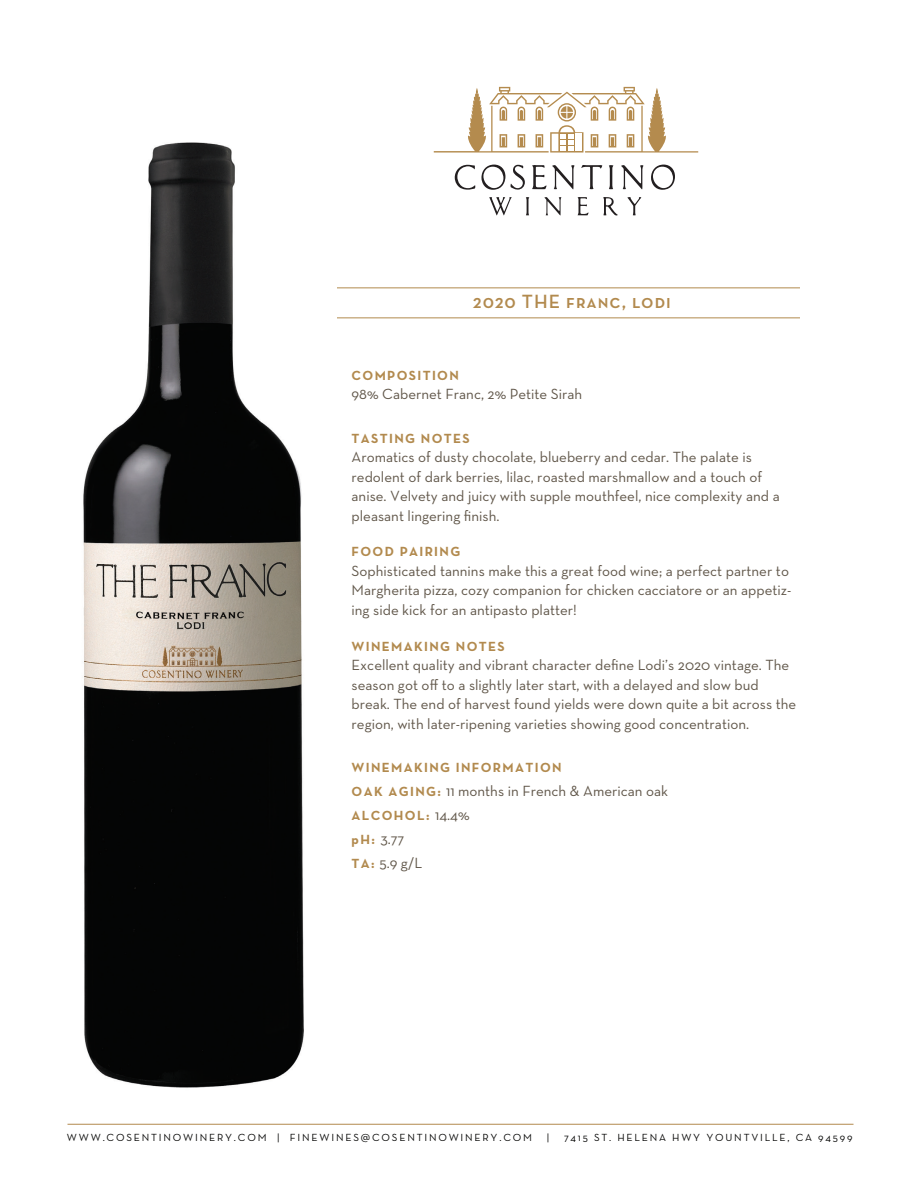
<style>
.page{position:relative;width:918px;height:1188px;background:#fff}
.page>*{position:absolute;margin:0;border:0;box-sizing:border-box;transform-origin:0 0}
.t1{font:19.5px "Neutra Text PS Demi SC";letter-spacing:.05em;color:#b28a4e}
.t2{font:15px/19.5px "Neutra Text";color:#605649}
.t3{font:700 13.5px "Neutra Text";letter-spacing:.1em;color:#b28a4e}
.t4{font:10.5px "Neutra Text";letter-spacing:.17em;color:#050504}
.s1{font-weight:700;font-size:13.5px;color:#b28a4e}
.s2{font-weight:400;font-size:15px;color:#605649}
</style>
<div class="page">
<img style="left:83px;top:142px;width:255px;height:946px">
<hr style="left:337px;top:287px;width:463px;height:1px;background:#b28a4e">
<hr style="left:337px;top:317px;width:463px;height:1px;background:#b28a4e">
<svg style="left:455px;top:165px;width:220px;height:50px"></svg>
<svg style="left:434px;top:87px;width:264px;height:66px"></svg>
<hr style="left:68px;top:1124px;width:786px;height:1px;background:#b28a4e">
<h1 class="t1" style="left:473px;top:289px;width:200px">2020 THE franc, lodi</h1>
<p class="t3" style="left:352px;top:367px;width:109px">COMPOSITION</p>
<p class="t2" style="left:352px;top:384px;width:232px">98% Cabernet Franc, 2% Petite Sirah</p>
<p class="t3" style="left:352px;top:430px;width:120px">TASTING NOTES</p>
<p class="t2" style="left:352px;top:447px;width:430px">Aromatics of dusty chocolate, blueberry and cedar. The palate is redolent of dark berries, lilac, roasted marshmallow and a touch of anise. Velvety and juicy with supple mouthfeel, nice complexity and a pleasant lingering finish.</p>
<p class="t3" style="left:352px;top:543px;width:110px">FOOD PAIRING</p>
<p class="t2" style="left:352px;top:561px;width:441px">Sophisticated tannins make this a great food wine; a perfect partner to<br>Margherita pizza, cozy companion for chicken cacciatore or an appetiz&shy;ing side kick for an antipasto platter!</p>
<p class="t3" style="left:352px;top:637px;width:155px">WINEMAKING NOTES</p>
<p class="t2" style="left:352px;top:655px;width:446px">Excellent quality and vibrant character define Lodi’s 2020 vintage. The season got off to a slightly later start, with a delayed and slow bud break. The end of harvest found yields were down quite a bit across the region, with later-ripening varieties showing good concentration.</p>
<p class="t3" style="left:352px;top:759px;width:212px">WINEMAKING INFORMATION</p>
<p class="t2" style="left:352px;top:781px;width:318px"><span class="s1">OAK AGING:</span> 11 months in French &amp; American oak</p>
<p class="t3" style="left:352px;top:807px;width:120px">ALCOHOL: <span class="s2">14.4%</span></p>
<p class="t2" style="left:352px;top:827px;width:72px;line-height:24px"><span class="s1">pH:</span> 3.77<br><span class="s1">TA:</span> 5.9 g/L</p>
<p class="t4" style="left:67px;top:1131px;width:467px">WWW.COSENTINOWINERY.COM | FINEWINES@COSENTINOWINERY.COM</p>
<p class="t4" style="left:547px;top:1131px;width:4px">|</p>
<p class="t4" style="left:564px;top:1131px;width:290px">7415 ST. HELENA HWY YOUNTVILLE, CA 94599</p>
</div>
